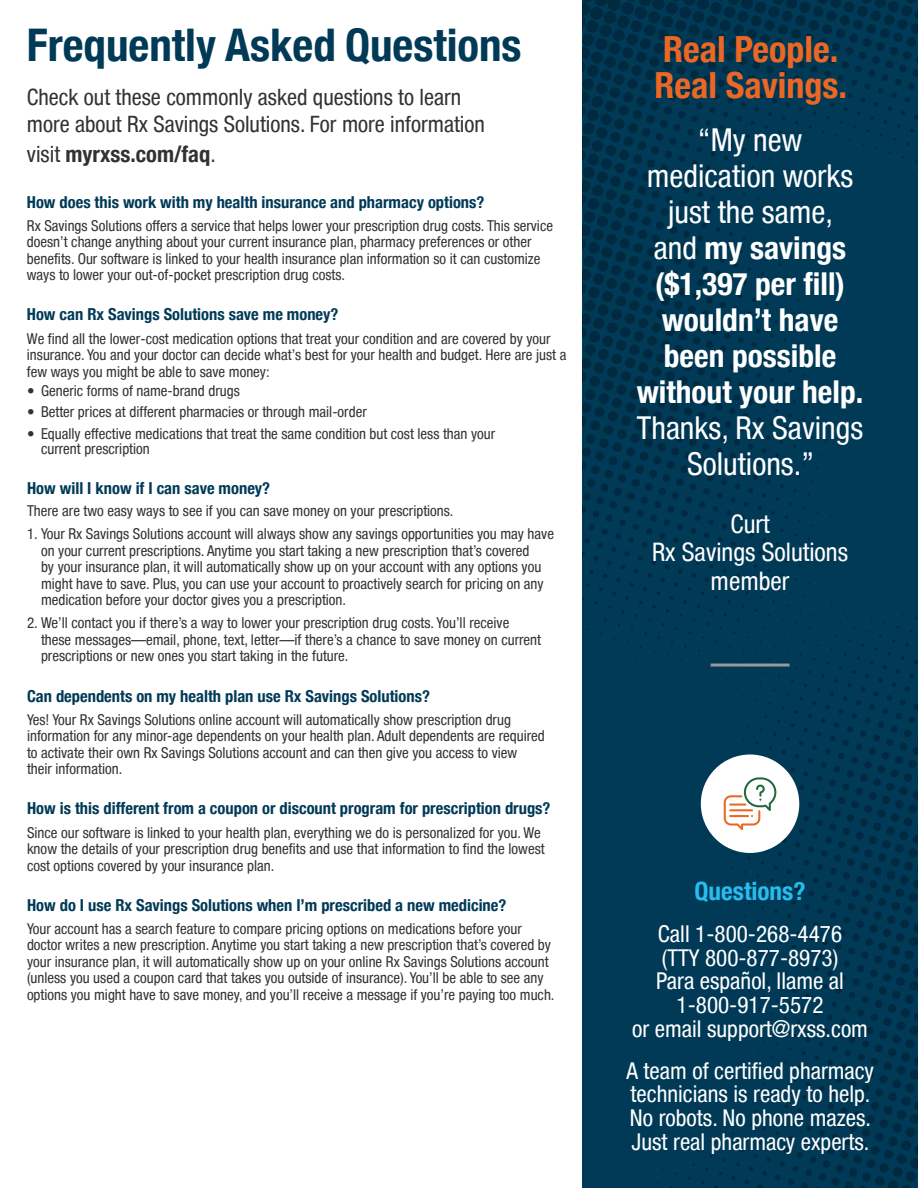
<style>
.page{position:relative;width:918px;height:1188px;background:#fff}
.page>*{position:absolute;margin:0;border:0;box-sizing:border-box;transform-origin:0 0}
.t1{font:700 condensed 45px "Helvetica Neue";color:#013a57}
.t2{font:700 condensed 36px/36.6px "Helvetica Neue";color:#eb6723}
.t3{font:700 condensed 31.5px/36px "Helvetica Neue";color:#fff;text-align:center}
.t4{font:condensed 25.5px/28.5px "Helvetica Neue Condensed";color:#fff;text-align:center}
.t5{font:700 condensed 25.2px "Helvetica Neue";color:#29bcee}
.t6{font:condensed 23.25px/23.7px "Helvetica Neue Condensed";color:#fff;text-align:center}
.t7{font:condensed 22.5px/27px "Helvetica Neue Condensed";color:#313232}
.t8{font:700 condensed 22.5px "Helvetica Neue";color:#313232}
.t9{font:700 condensed 16.5px "Helvetica Neue";color:#013a57}
.t10{font:condensed 15px/16.5px "Helvetica Neue Condensed";color:#313232}
.s1{font-family:"Helvetica Neue Condensed";font-weight:400}
</style>
<div class="page">
<svg style="left:582px;top:0;width:336px;height:1188px;background:#003753"></svg>
<hr style="left:711px;top:664px;width:79px;height:3px;background:#989898">
<div style="left:701px;top:755px;width:98px;height:98px;background:#fff;border-radius:50%"></div>
<svg style="left:724px;top:777px;width:52px;height:53px"></svg>
<p class="t1" style="left:27px;top:7px;width:496px">Frequently Asked Questions</p>
<p class="t7" style="left:27px;top:84px;width:459px">Check out these commonly asked questions to learn more about Rx Savings Solutions. For more information</p>
<p class="t8" style="left:27px;top:136px;width:190px"><span class="s1">visit</span> myrxss.com/faq<span class="s1">.</span></p>
<p class="t9" style="left:27px;top:188px;width:459px">How does this work with my health insurance and pharmacy options?</p>
<p class="t10" style="left:27px;top:217px;width:528px">Rx Savings Solutions offers a service that helps lower your prescription drug costs. This service doesn’t change anything about your current insurance plan, pharmacy preferences or other benefits. Our software is linked to your health insurance plan information so it can customize ways to lower your out-of-pocket prescription drug costs.</p>
<p class="t9" style="left:27px;top:301px;width:313px">How can Rx Savings Solutions save me money?</p>
<p class="t10" style="left:27px;top:330px;width:541px">We find all the lower-cost medication options that treat your condition and are covered by your insurance. You and your doctor can decide what’s best for your health and budget. Here are just a few ways you might be able to save money:</p>
<p class="t10" style="left:27px;top:382px;width:214px">• Generic forms of name-brand drugs</p>
<p class="t10" style="left:27px;top:404px;width:341px">• Better prices at different pharmacies or through mail-order</p>
<p class="t10" style="left:41px;top:426px;width:456px;line-height:15px;text-indent:-14px">• Equally effective medications that treat the same condition but cost less than your current prescription</p>
<p class="t9" style="left:27px;top:475px;width:245px">How will I know if I can save money?</p>
<p class="t10" style="left:27px;top:502px;width:428px">There are two easy ways to see if you can save money on your prescriptions.</p>
<p class="t10" style="left:41px;top:526px;width:514px;text-indent:-14px">1. Your Rx Savings Solutions account will always show any savings opportunities you may have on your current prescriptions. Anytime you start taking a new prescription that’s covered<br>by your insurance plan, it will automatically show up on your account with any options you might have to save. Plus, you can use your account to proactively search for pricing on any medication before your doctor gives you a prescription.</p>
<p class="t10" style="left:41px;top:615px;width:502px;text-indent:-14px">2. We’ll contact you if there’s a way to lower your prescription drug costs. You’ll receive these messages—email, phone, text, letter—if there’s a chance to save money on current prescriptions or new ones you start taking in the future.</p>
<p class="t9" style="left:27px;top:682px;width:404px">Can dependents on my health plan use Rx Savings Solutions?</p>
<p class="t10" style="left:27px;top:711px;width:519px">Yes! Your Rx Savings Solutions online account will automatically show prescription drug information for any minor-age dependents on your health plan. Adult dependents are required to activate their own Rx Savings Solutions account and can then give you access to view their information.</p>
<p class="t9" style="left:27px;top:795px;width:525px">How is this different from a coupon or discount program for prescription drugs?</p>
<p class="t10" style="left:27px;top:824px;width:519px">Since our software is linked to your health plan, everything we do is personalized for you. We know the details of your prescription drug benefits and use that information to find the lowest cost options covered by your insurance plan.</p>
<p class="t9" style="left:27px;top:891px;width:481px">How do I use Rx Savings Solutions when I’m prescribed a new medicine?</p>
<p class="t10" style="left:27px;top:920px;width:529px">Your account has a search feature to compare pricing options on medications before your doctor writes a new prescription. Anytime you start taking a new prescription that’s covered by your insurance plan, it will automatically show up on your online Rx Savings Solutions account (unless you used a coupon card that takes you outside of insurance). You’ll be able to see any options you might have to save money, and you’ll receive a message if you’re paying too much.</p>
<p class="t2" style="left:654px;top:28px;width:194px">Real People.<br>Real Savings.</p>
<p class="t3" style="left:637px;top:119px;width:228px"><span class="s1">“My new medication works just the same,<br>and</span> my savings ($1,397 per fill) wouldn’t have been possible without your help.<br><span class="s1">Thanks, Rx Savings<br>Solutions.”</span></p>
<p class="t4" style="left:652px;top:509px;width:198px">Curt<br>Rx Savings Solutions member</p>
<p class="t5" style="left:695px;top:870px;width:112px">Questions?</p>
<p class="t6" style="left:632px;top:922px;width:237px">Call 1-800-268-4476<br>(TTY 800-877-8973)<br>Para español, llame al<br>1-800-917-5572<br>or email support@rxss.com</p>
<p class="t6" style="left:626px;top:1058px;width:249px;text-align:left">A team of certified pharmacy technicians is ready to help.<br>No robots. No phone mazes.<br>Just real pharmacy experts.</p>
</div>
